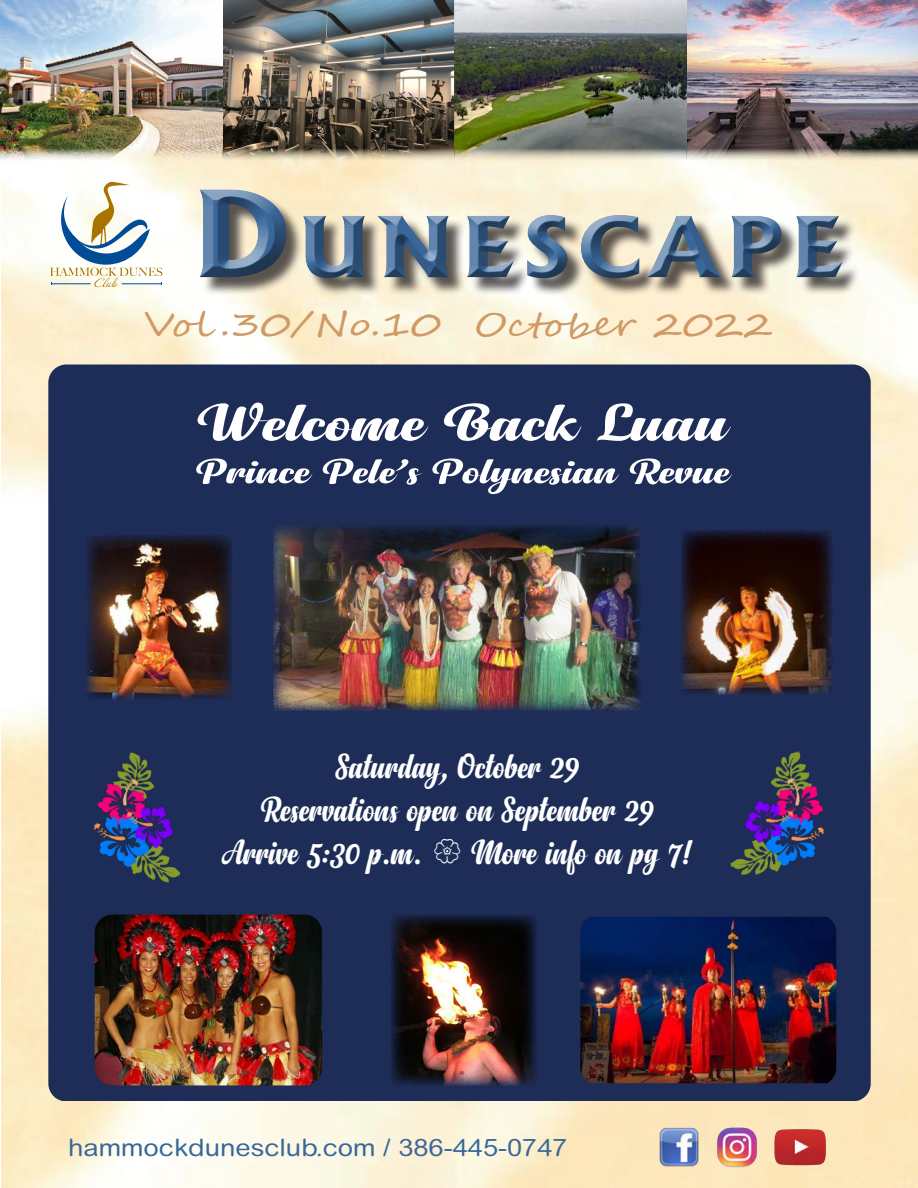
<style>
.page{position:relative;width:918px;height:1188px;background:#fff}
.page>*{position:absolute;margin:0;border:0;box-sizing:border-box;transform-origin:0 0}
.t1{font:800 80.4px "Albertus";letter-spacing:.065em;color:#3a6799;scale:1.14 1}
.t2{font:53.4px "Anydore";color:#fff;scale:1.5 1}
.t3{font:35.55px "Anydore";color:#fff}
.t4{font:35.55px "Anydore";color:#fff;scale:1.5 1}
.t5{font:33px "Segoe Script";color:#d19966;scale:1.25 1}
.t6{font:24px "Arial Rounded MT Std";color:#3a6799;scale:1.12 1}
.s1{font-size:114.9px}
</style>
<div class="page">
<div style="left:203px;top:192px;width:658px;height:105px;background:#231f20;opacity:.75"></div>
<div style="left:187px;top:177px;width:668px;height:105px;background:#fff;opacity:.75"></div>
<div style="left:187px;top:190px;width:668px;height:100px;background:#231f20;opacity:.75"></div>
<img style="left:0;top:0;width:918px;height:162px">
<svg style="left:50px;top:181px;width:112px;height:106px"></svg>
<img style="left:771px;top:1127px;width:59px;height:41px">
<img style="left:659px;top:1127px;width:40px;height:41px">
<img style="left:717px;top:1127px;width:40px;height:41px">
<div style="left:48px;top:364px;width:823px;height:737px;background:#1d2d57"></div>
<img style="left:705px;top:749px;width:131px;height:135px">
<img style="left:87px;top:535px;width:145px;height:165px">
<img style="left:681px;top:530px;width:151px;height:165px">
<img style="left:273px;top:525px;width:367px;height:185px">
<img style="left:95px;top:915px;width:227px;height:170px">
<img style="left:391px;top:915px;width:146px;height:170px">
<img style="left:580px;top:917px;width:256px;height:166px">
<img style="left:77px;top:749px;width:142px;height:143px">
<svg style="left:435px;top:838px;width:25px;height:25px"></svg>
<h1 class="t1" style="left:190px;top:196px;width:576px"><span class="s1">D</span>UNESCAPE</h1>
<p class="t5" style="left:144px;top:298px;width:505px">Vol .30/No.10 October 2022</p>
<p class="t2" style="left:199px;top:391px;width:354px">Welcome Back Luau</p>
<p class="t4" style="left:197px;top:450px;width:357px">Prince Pele’s Polynesian Revue</p>
<p class="t3" style="left:336px;top:745px;width:245px">Saturday, October 29</p>
<p class="t3" style="left:262px;top:788px;width:394px">Reservations open on September 29</p>
<p class="t3" style="left:222px;top:831px;width:202px">Arrive 5:30 p.m.</p>
<p class="t3" style="left:472px;top:831px;width:223px">More info on pg 7!</p>
<p class="t6" style="left:68px;top:1134px;width:447px">hammockdunesclub.com / 386-445-0747</p>
</div>
